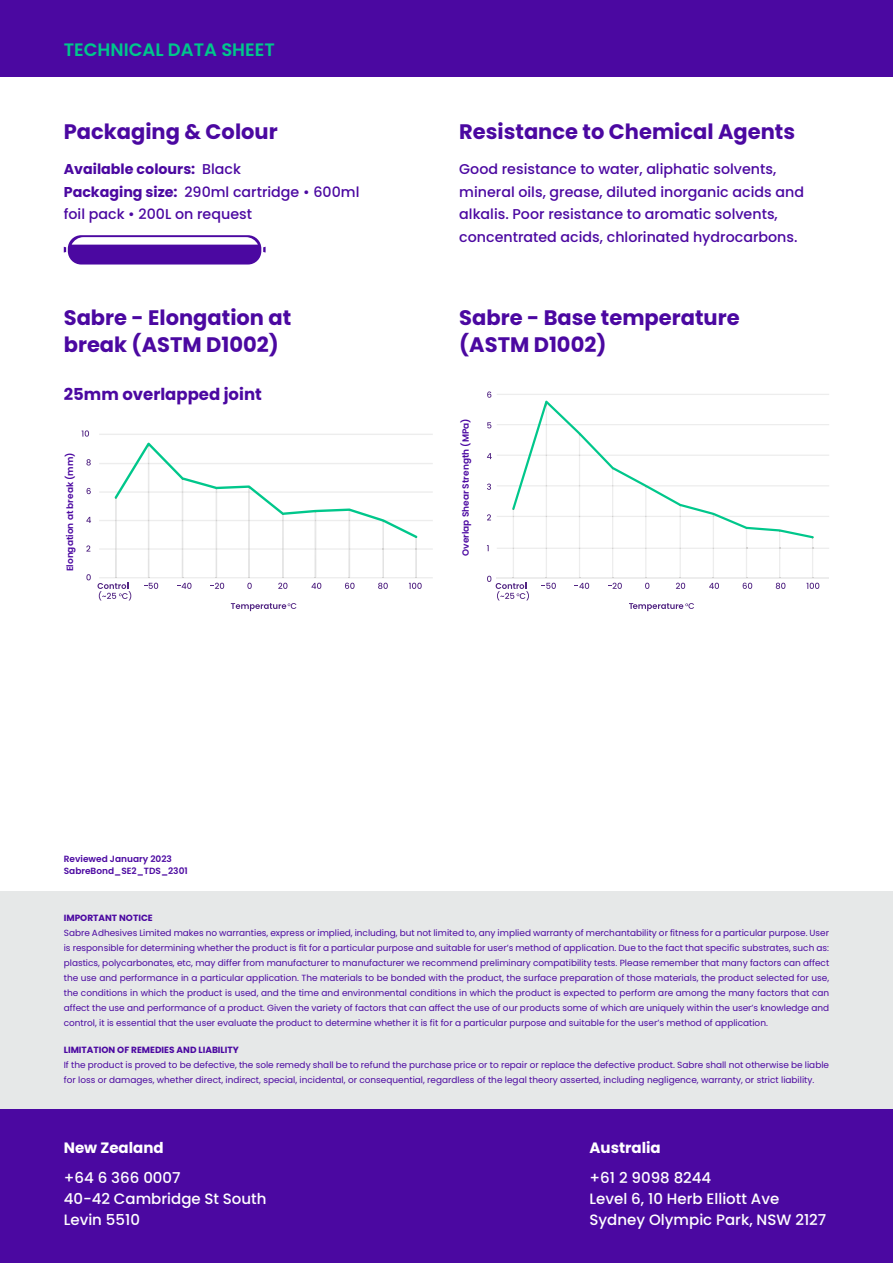
<style>
.page{position:relative;width:893px;height:1263px;background:#fff}
.page>*{position:absolute;margin:0;border:0;box-sizing:border-box;transform-origin:0 0}
.t1{font:700 21px/27px "Poppins";color:#4b08a1}
.t2{font:600 18px "Poppins";color:#00c78b}
.t3{font:700 16.5px "Poppins";color:#4b08a1}
.t4{font:500 15px/21px "Poppins";color:#fff}
.t5{font:700 15px "Poppins";color:#fff}
.t6{font:500 14.25px/22.5px "Poppins";color:#4b08a1}
.t7{font:600 9px/12px "Poppins";color:#4b08a1}
.t8{font:700 9px "Poppins";color:#4b08a1}
.t9{font:8.85px/15px "Poppins";color:#4b08a1;text-align:justify}
.s1{font-weight:700}
</style>
<div class="page">
<div style="left:0;top:0;width:893px;height:77px;background:#4b08a1"></div>
<div style="left:0;top:891px;width:893px;height:232px;background:#e6e8e8"></div>
<div style="left:0;top:1109px;width:893px;height:154px;background:#4b08a1"></div>
<hr style="left:497px;top:548px;width:332px;height:1px;background:#ededed">
<hr style="left:497px;top:516px;width:332px;height:1px;background:#ededed">
<hr style="left:497px;top:485px;width:332px;height:1px;background:#ededed">
<hr style="left:497px;top:455px;width:332px;height:1px;background:#ededed">
<hr style="left:497px;top:424px;width:332px;height:1px;background:#ededed">
<hr style="left:497px;top:394px;width:332px;height:1px;background:#ededed">
<hr style="left:497px;top:578px;width:332px;height:1px;background:#ededed">
<svg style="left:487px;top:391px;width:332px;height:220px"></svg>
<hr style="left:99px;top:548px;width:334px;height:2px;background:#ededed">
<hr style="left:99px;top:520px;width:334px;height:1px;background:#ededed">
<hr style="left:99px;top:491px;width:334px;height:2px;background:#ededed">
<hr style="left:99px;top:463px;width:334px;height:1px;background:#ededed">
<hr style="left:99px;top:434px;width:334px;height:1px;background:#ededed">
<hr style="left:99px;top:577px;width:334px;height:1px;background:#ededed">
<svg style="left:86px;top:459px;width:5px;height:6px"></svg>
<svg style="left:82px;top:430px;width:7px;height:7px"></svg>
<svg style="left:87px;top:488px;width:4px;height:6px"></svg>
<svg style="left:86px;top:517px;width:5px;height:6px"></svg>
<svg style="left:86px;top:545px;width:4px;height:7px"></svg>
<svg style="left:86px;top:574px;width:5px;height:6px"></svg>
<svg style="left:97px;top:443px;width:325px;height:168px"></svg>
<svg style="left:64px;top:235px;width:202px;height:29px"></svg>
<h2 class="t2" style="left:64px;top:39px;width:212px">TECHNICAL DATA SHEET</h2>
<h1 class="t1" style="left:64px;top:118px;width:215px">Packaging &amp; Colour</h1>
<h3 class="t6" style="left:64px;top:158px;width:297px"><span class="s1">Available colours:</span> Black<br><span class="s1">Packaging size:</span> 290ml cartridge • 600ml foil pack • 200L on request</h3>
<h1 class="t1" style="left:64px;top:304px;width:229px">Sabre - Elongation at break (ASTM D1002)</h1>
<h3 class="t3" style="left:64px;top:384px;width:200px">25mm overlapped joint</h3>
<p class="t7" style="left:64px;top:571px;width:121px;rotate:-90deg">Elongation at break (mm)</p>
<h1 class="t1" style="left:459px;top:118px;width:337px">Resistance to Chemical Agents</h1>
<h3 class="t6" style="left:459px;top:158px;width:346px">Good resistance to water, aliphatic solvents, mineral oils, grease, diluted inorganic acids and alkalis. Poor resistance to aromatic solvents, concentrated acids, chlorinated hydrocarbons.</h3>
<h1 class="t1" style="left:459px;top:304px;width:282px">Sabre - Base temperature (ASTM D1002)</h1>
<p class="t7" style="left:460px;top:556px;width:139px;rotate:-90deg">Overlap Shear Strength (MPa)</p>
<p class="t7" style="left:64px;top:853px;width:125px">Reviewed January 2023<br>SabreBond_SE2_TDS_2301</p>
<p class="t8" style="left:64px;top:913px;width:90px">IMPORTANT NOTICE</p>
<p class="t9" style="left:64px;top:925px;width:767px">Sabre Adhesives Limited makes no warranties, express or implied, including, but not limited to, any implied warranty of merchantability or fitness for a particular purpose. User is responsible for determining whether the product is fit for a particular purpose and suitable for user’s method of application. Due to the fact that specific substrates, such as: plastics, polycarbonates, etc, may differ from manufacturer to manufacturer we recommend preliminary compatibility tests. Please remember that many factors can affect the use and performance in a particular application. The materials to be bonded with the product, the surface preparation of those materials, the product selected for use, the conditions in which the product is used, and the time and environmental conditions in which the product is expected to perform are among the many factors that can affect the use and performance of a product. Given the variety of factors that can affect the use of our products some of which are uniquely within the user’s knowledge and control, it is essential that the user evaluate the product to determine whether it is fit for a particular purpose and suitable for the user’s method of application.</p>
<p class="t8" style="left:64px;top:1045px;width:177px">LIMITATION OF REMEDIES AND LIABILITY</p>
<p class="t9" style="left:64px;top:1057px;width:767px">If the product is proved to be defective, the sole remedy shall be to refund the purchase price or to repair or replace the defective product. Sabre shall not otherwise be liable for loss or damages, whether direct, indirect, special, incidental, or consequential, regardless of the legal theory asserted, including negligence, warranty, or strict liability.</p>
<h3 class="t5" style="left:64px;top:1139px;width:101px">New Zealand</h3>
<h3 class="t4" style="left:64px;top:1167px;width:204px">+64 6 366 0007<br>40-42 Cambridge St South<br>Levin 5510</h3>
<h3 class="t5" style="left:589px;top:1139px;width:73px">Australia</h3>
<h3 class="t4" style="left:589px;top:1167px;width:238px">+61 2 9098 8244<br>Level 6, 10 Herb Elliott Ave<br>Sydney Olympic Park, NSW 2127</h3>
</div>
